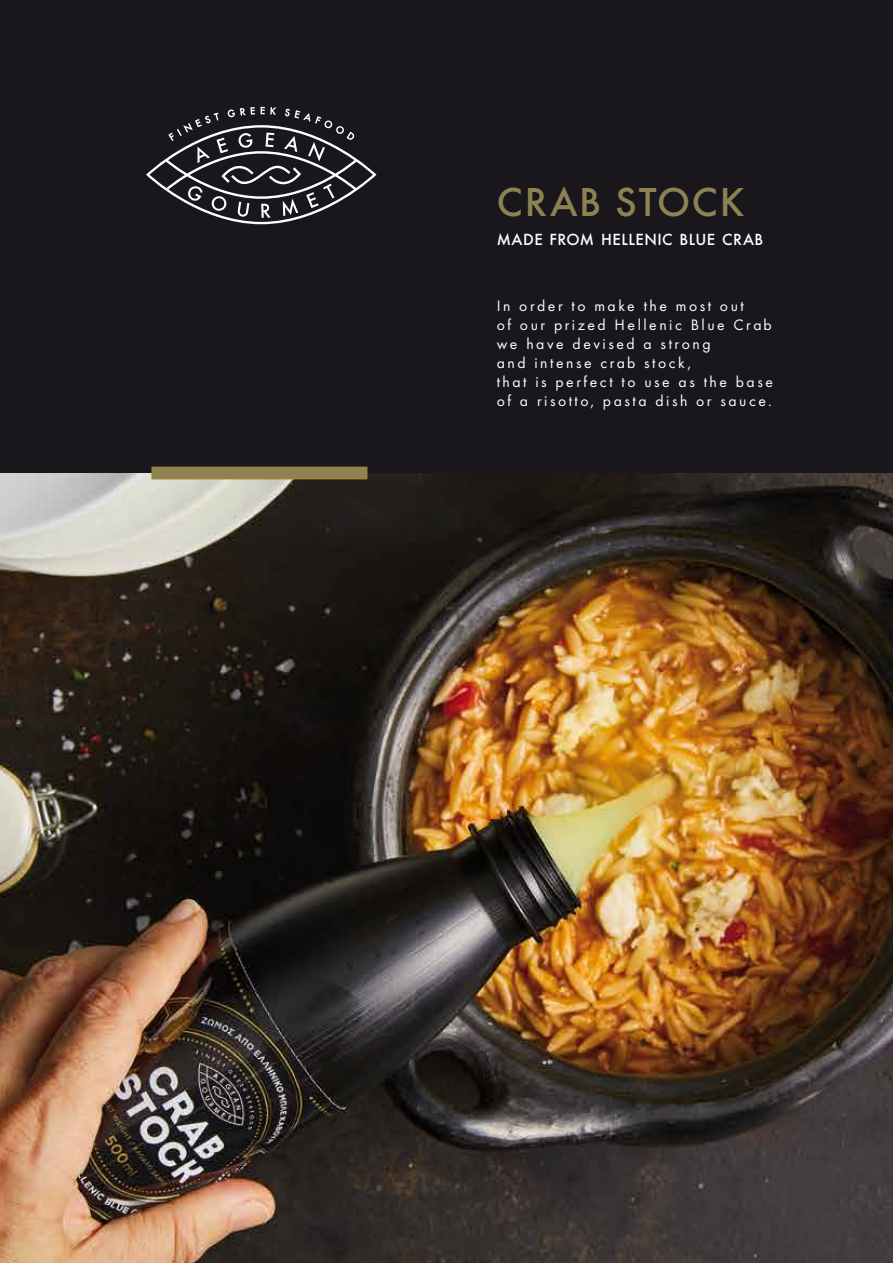
<style>
.page{position:relative;width:893px;height:1263px;background:#fff}
.page>*{position:absolute;margin:0;border:0;box-sizing:border-box;transform-origin:0 0}
.t1{font:500 42px "Futura Greek";letter-spacing:.045em;color:#8e8252}
.t2{font:500 16.8px "Futura Greek";letter-spacing:.03em;color:#fff}
.t3{font:15.75px/18.9px "Futura Greek";letter-spacing:.16em;color:#fff}
</style>
<div class="page">
<div style="left:0;top:0;width:893px;height:482px;background:#1a171c"></div>
<img style="left:0;top:473px;width:893px;height:790px">
<div style="left:151px;top:467px;width:216px;height:12px;background:#8e8252;border:2px solid #988341"></div>
<svg style="left:146px;top:107px;width:230px;height:117px"></svg>
<h1 class="t1" style="left:497px;top:177px;width:249px">CRAB STOCK</h1>
<p class="t2" style="left:497px;top:229px;width:268px">MADE FROM HELLENIC BLUE CRAB</p>
<p class="t3" style="left:497px;top:297px;width:278px">In order to make the most out<br>of our prized Hellenic Blue Crab we have devised a strong<br>and intense crab stock,<br>that is perfect to use as the base of a risotto, pasta dish or sauce.</p>
</div>
